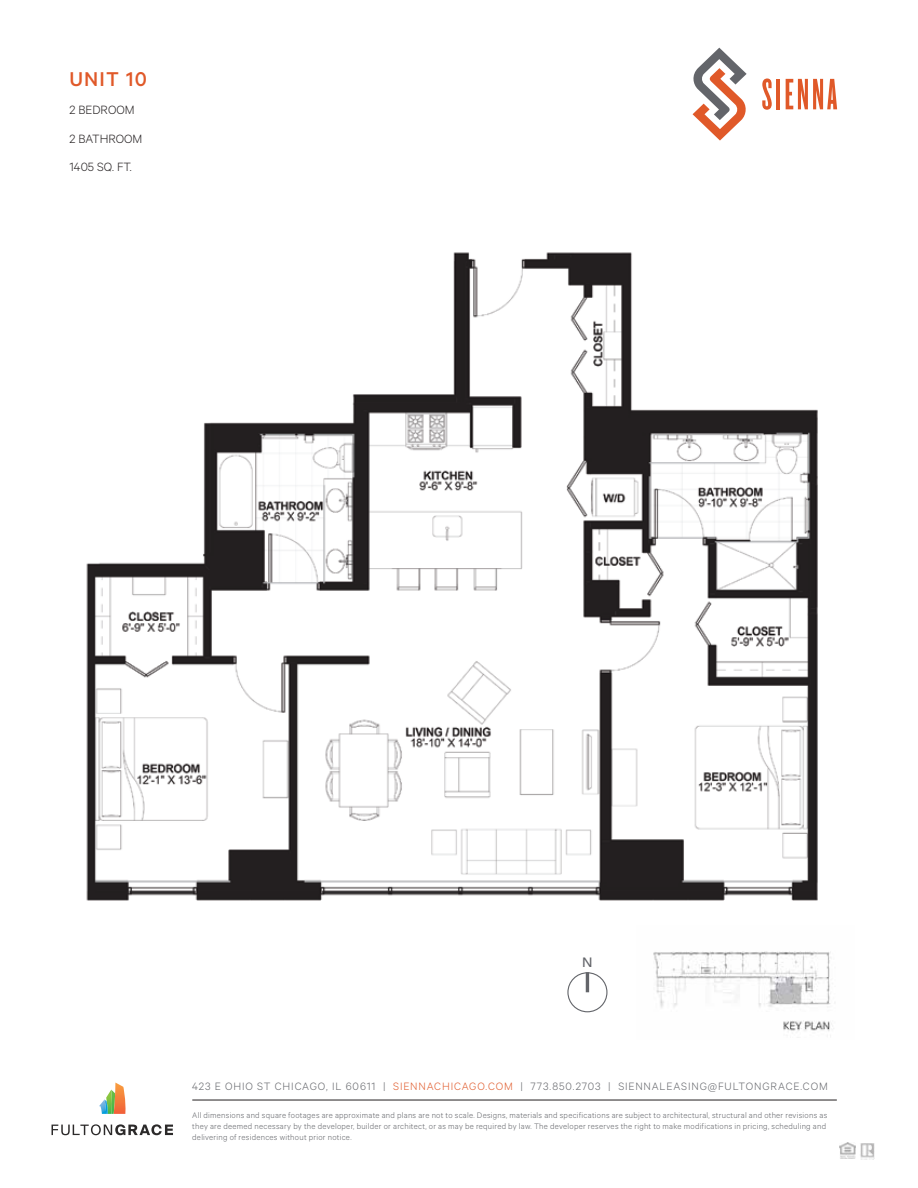
<style>
.page{position:relative;width:918px;height:1188px;background:#fff}
.page>*{position:absolute;margin:0;border:0;box-sizing:border-box;transform-origin:0 0}
.t1{font:500 22.5px "Calibre";letter-spacing:.05em;color:#e05929}
.t2{font:300 13.5px/28.5px "Calibre";color:#231f20}
.t3{font:500 13.5px "Avenir Next";color:#63656a}
.t4{font:300 12px "Calibre";letter-spacing:.07em;color:#63656a}
.t5{font:300 9px/10.8px "Calibre";letter-spacing:.03em;color:#63656a}
.s1{color:#e05929}
</style>
<div class="page">
<svg style="left:762px;top:78px;width:10px;height:32px"></svg>
<hr style="left:777px;top:79px;width:3px;height:30px;background:#e05929">
<svg style="left:786px;top:79px;width:51px;height:30px"></svg>
<svg style="left:692px;top:48px;width:55px;height:93px"></svg>
<img style="left:86px;top:252px;width:732px;height:649px">
<img style="left:653px;top:951px;width:179px;height:80px">
<div style="left:567px;top:972px;width:40px;height:40px;border:1px solid #63656a;border-radius:50%"></div>
<hr style="left:586px;top:972px;width:3px;height:20px;background:#63656a">
<hr style="left:192px;top:1100px;width:645px;height:1px;background:#231f20">
<img style="left:860px;top:1143px;width:15px;height:16px">
<img style="left:840px;top:1143px;width:15px;height:15px">
<svg style="left:99px;top:1083px;width:27px;height:31px"></svg>
<svg style="left:52px;top:1124px;width:121px;height:11px"></svg>
<h1 class="t1" style="left:69px;top:66px;width:79px">UNIT 10</h1>
<h2 class="t2" style="left:69px;top:95px;width:74px">2 BEDROOM<br>2 BATHROOM<br>1405 SQ. FT.</h2>
<h2 class="t3" style="left:582px;top:950px;width:12px">N</h2>
<h3 class="t4" style="left:192px;top:1079px;width:637px">423 E OHIO ST CHICAGO, IL 60611 | <span class="s1">SIENNACHICAGO.COM</span> | 773.850.2703 | SIENNALEASING@FULTONGRACE.COM</h3>
<p class="t5" style="left:192px;top:1109px;width:636px">All dimensions and square footages are approximate and plans are not to scale. Designs, materials and specifications are subject to architectural, structural and other revisions as they are deemed necessary by the developer, builder or architect, or as may be required by law. The developer reserves the right to make modifications in pricing, scheduling and delivering of residences without prior notice.</p>
</div>
